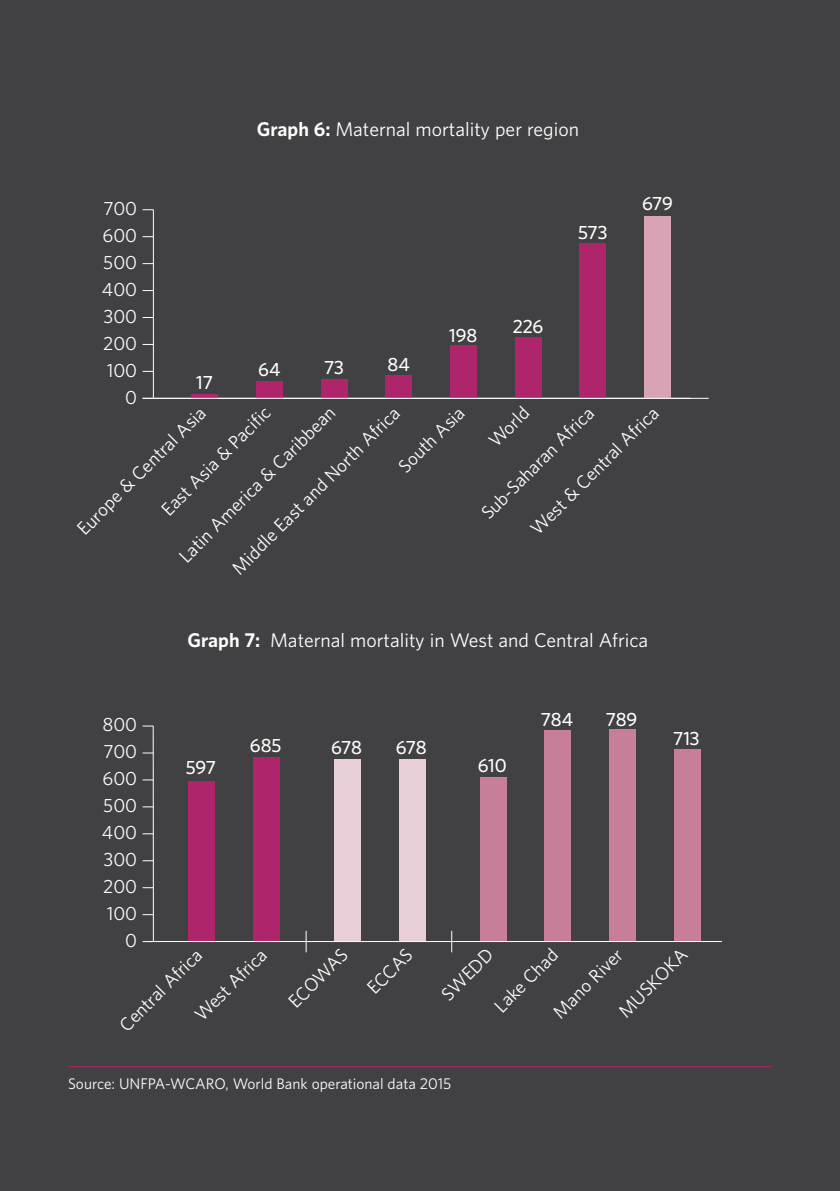
<style>
.page{position:relative;width:840px;height:1191px;background:#fff}
.page>*{position:absolute;margin:0;border:0;box-sizing:border-box;transform-origin:0 0}
.t1{font:18px "UNFPA Text";color:#fff}
.t2{font:17.2px "UNFPA Text";color:#fff}
.t3{font:600 17.2px "UNFPA";color:#fff}
.t4{font:14px "UNFPA Text";color:#fff}
.s1{font-family:"UNFPA";font-weight:700}
</style>
<div class="page">
<div style="left:0;top:0;width:839px;height:1191px;background:#414042"></div>
<hr style="left:142px;top:398px;width:548px;height:1px;background:#fff">
<hr style="left:153px;top:210px;width:1px;height:188px;background:#fff">
<svg style="left:191px;top:394px;width:27px;height:4px"></svg>
<div style="left:256px;top:381px;width:26px;height:17px;background:#ae256c"></div>
<div style="left:320px;top:379px;width:27px;height:19px;background:#ae256c"></div>
<div style="left:385px;top:376px;width:27px;height:22px;background:#ae256c"></div>
<div style="left:449px;top:346px;width:27px;height:52px;background:#ae256c"></div>
<div style="left:514px;top:337px;width:27px;height:61px;background:#ae256c"></div>
<div style="left:579px;top:244px;width:27px;height:154px;background:#ae256c"></div>
<div style="left:643px;top:216px;width:27px;height:182px;background:#d7a3b5"></div>
<hr style="left:153px;top:398px;width:555px;height:1px;background:#fff">
<div style="left:188px;top:781px;width:27px;height:160px;background:#ae256c"></div>
<div style="left:253px;top:757px;width:27px;height:184px;background:#ae256c"></div>
<div style="left:334px;top:759px;width:27px;height:182px;background:#e8ced6"></div>
<div style="left:398px;top:759px;width:27px;height:182px;background:#e8ced6"></div>
<div style="left:479px;top:777px;width:27px;height:164px;background:#c87d99"></div>
<div style="left:544px;top:730px;width:27px;height:211px;background:#c87d99"></div>
<div style="left:608px;top:729px;width:27px;height:212px;background:#c87d99"></div>
<div style="left:673px;top:749px;width:27px;height:192px;background:#c87d99"></div>
<hr style="left:149px;top:941px;width:572px;height:1px;background:#fff">
<svg style="left:305px;top:930px;width:1px;height:22px"></svg>
<svg style="left:451px;top:930px;width:1px;height:22px"></svg>
<hr style="left:153px;top:726px;width:1px;height:215px;background:#fff">
<hr style="left:68px;top:1066px;width:703px;height:1px;background:#ae256c">
<p class="t2" style="left:103px;top:197px;width:35px">700</p>
<p class="t2" style="left:102px;top:224px;width:36px">600</p>
<p class="t2" style="left:103px;top:251px;width:35px">500</p>
<p class="t2" style="left:102px;top:278px;width:37px">400</p>
<p class="t2" style="left:103px;top:305px;width:35px">300</p>
<p class="t2" style="left:103px;top:332px;width:36px">200</p>
<p class="t1" style="left:257px;top:118px;width:323px"><span class="s1">Graph 6:</span> Maternal mortality per region</p>
<p class="t3" style="left:449px;top:323px;width:30px">198</p>
<p class="t3" style="left:512px;top:315px;width:32px">226</p>
<p class="t3" style="left:578px;top:221px;width:31px">573</p>
<p class="t3" style="left:641px;top:192px;width:33px">679</p>
<p class="t3" style="left:258px;top:358px;width:24px">64</p>
<p class="t3" style="left:324px;top:355px;width:21px">73</p>
<p class="t3" style="left:387px;top:353px;width:24px">84</p>
<p class="t2" style="left:107px;top:359px;width:32px">100</p>
<p class="t3" style="left:196px;top:370px;width:18px">17</p>
<p class="t2" style="left:125px;top:386px;width:13px">0</p>
<p class="t2" style="left:393px;top:461px;width:86px;rotate:-45deg">South Asia</p>
<p class="t2" style="left:483px;top:436px;width:49px;rotate:-45deg">W orld</p>
<p class="t2" style="left:156px;top:504px;width:147px;rotate:-45deg">East Asia &amp; Pacific</p>
<p class="t2" style="left:174px;top:551px;width:213px;rotate:-45deg">Latin America &amp; Caribbean</p>
<p class="t2" style="left:227px;top:563px;width:230px;rotate:-45deg">Middle East and N orth Africa</p>
<p class="t2" style="left:476px;top:508px;width:152px;rotate:-45deg">Sub-Saharan Africa</p>
<p class="t2" style="left:525px;top:523px;width:174px;rotate:-45deg">W est &amp; Central Africa</p>
<p class="t2" style="left:72px;top:524px;width:174px;rotate:-45deg">Europe &amp; Central Asia</p>
<p class="t2" style="left:102px;top:713px;width:36px">800</p>
<p class="t2" style="left:103px;top:740px;width:35px">700</p>
<p class="t2" style="left:102px;top:767px;width:36px">600</p>
<p class="t2" style="left:103px;top:794px;width:35px">500</p>
<p class="t2" style="left:102px;top:821px;width:37px">400</p>
<p class="t2" style="left:103px;top:848px;width:35px">300</p>
<p class="t2" style="left:103px;top:875px;width:36px">200</p>
<p class="t2" style="left:107px;top:902px;width:32px">100</p>
<p class="t1" style="left:187px;top:628px;width:462px"><span class="s1">Graph 7:</span> Maternal mortality in West and Central Africa</p>
<p class="t3" style="left:186px;top:756px;width:32px">597</p>
<p class="t3" style="left:250px;top:733px;width:33px">685</p>
<p class="t3" style="left:331px;top:735px;width:32px">678</p>
<p class="t3" style="left:395px;top:735px;width:32px">678</p>
<p class="t3" style="left:477px;top:754px;width:30px">610</p>
<p class="t3" style="left:540px;top:708px;width:34px">784</p>
<p class="t3" style="left:605px;top:708px;width:33px">789</p>
<p class="t3" style="left:672px;top:727px;width:28px">713</p>
<p class="t2" style="left:125px;top:929px;width:13px">0</p>
<p class="t2" style="left:613px;top:1006px;width:90px;rotate:-45deg">MUSKOKA</p>
<p class="t2" style="left:190px;top:1009px;width:95px;rotate:-45deg">West Africa</p>
<p class="t2" style="left:283px;top:996px;width:76px;rotate:-45deg">ECOWAS</p>
<p class="t2" style="left:362px;top:982px;width:57px;rotate:-45deg">ECCAS</p>
<p class="t2" style="left:436px;top:989px;width:66px;rotate:-45deg">SWEDD</p>
<p class="t2" style="left:489px;top:1001px;width:83px;rotate:-45deg">Lake Chad</p>
<p class="t2" style="left:548px;top:1007px;width:91px;rotate:-45deg">Mano River</p>
<p class="t2" style="left:114px;top:1020px;width:110px;rotate:-45deg">Central Africa</p>
<p class="t4" style="left:68px;top:1074px;width:384px">Source: UNFPA-WCARO, World Bank operational data 2015</p>
</div>
